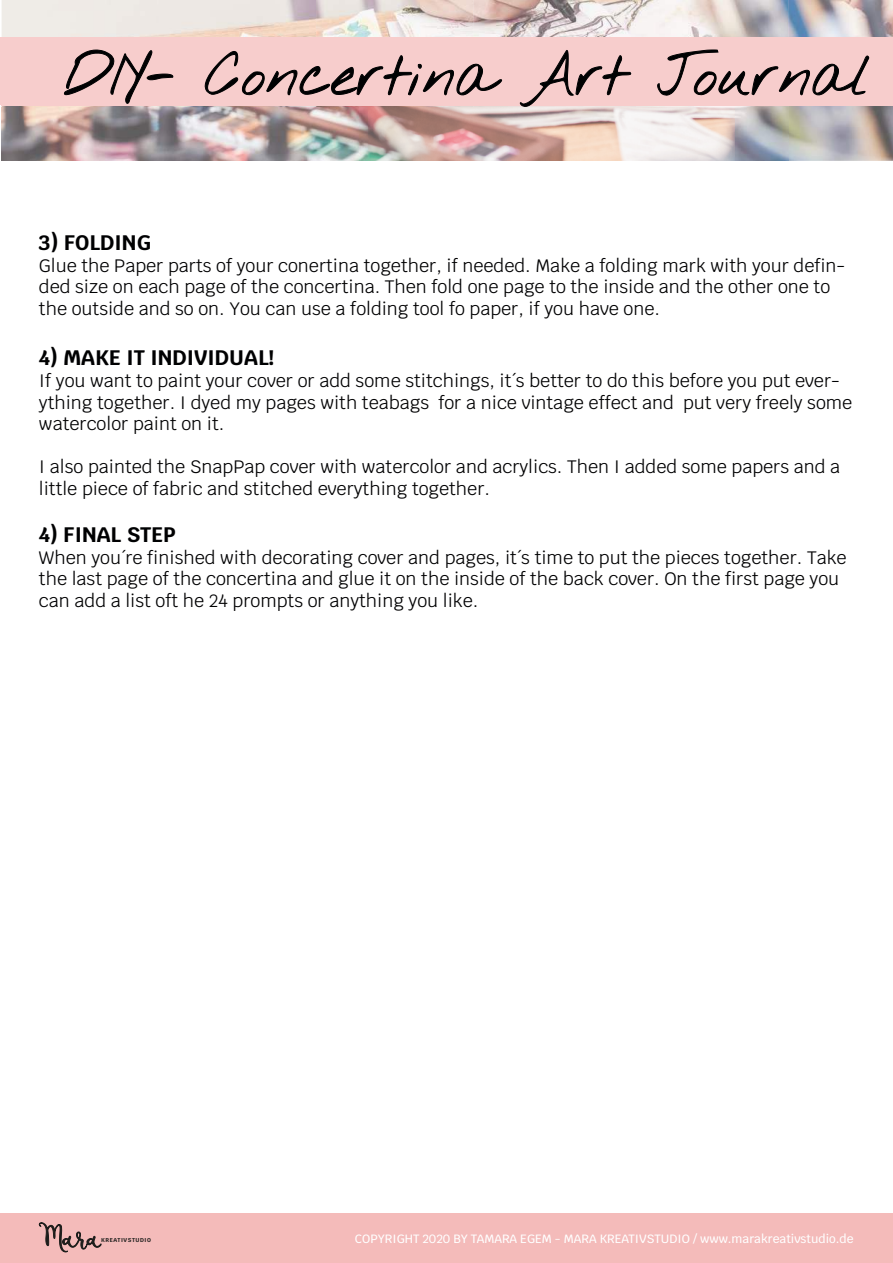
<style>
.page{position:relative;width:893px;height:1263px;background:#fff}
.page>*{position:absolute;margin:0;border:0;box-sizing:border-box;transform-origin:0 0}
.t1{font:58.5px "Nothing You Could Do";color:#000102}
.t2{font:700 21px "Krub";color:#000102}
.t3{font:18px/21.6px "Krub";color:#000102}
.t4{font:500 12px "Krub";color:#fff}
.t5{font:700 5.7px "Krub";letter-spacing:.1em;color:#1d1d1b}
</style>
<div class="page">
<img style="left:2px;top:0;width:891px;height:161px">
<div style="left:0;top:1213px;width:893px;height:50px;background:#f4bbba"></div>
<svg style="left:38px;top:1222px;width:64px;height:31px"></svg>
<hr style="left:0;top:37px;width:2px;height:68px;background:#f7cdcc">
<div style="left:2px;top:37px;width:262px;height:68px;background:#f7cdcc"></div>
<div style="left:264px;top:37px;width:629px;height:68px;background:#f7cdcc"></div>
<svg style="left:63px;top:49px;width:110px;height:55px;background:#dfb9b8"></svg>
<svg style="left:204px;top:51px;width:298px;height:45px;background:#ddb8b7"></svg>
<svg style="left:520px;top:49px;width:112px;height:58px;background:#e4bebd"></svg>
<svg style="left:657px;top:49px;width:213px;height:47px;background:#ddb8b7"></svg>
<h1 class="t1" style="left:63px;top:50px;width:808px">DIY- Concertina Art Journal</h1>
<p class="t2" style="left:39px;top:232px;width:114px">3) FOLDING</p>
<p class="t3" style="left:39px;top:255px;width:808px">Glue the Paper parts of your conertina together, if needed. Make a folding mark with your defin&shy;ded size on each page of the concertina. Then fold one page to the inside and the other one to the outside and so on. You can use a folding tool fo paper, if you have one.</p>
<p class="t2" style="left:39px;top:347px;width:236px">4) MAKE IT INDIVIDUAL!</p>
<p class="t3" style="left:39px;top:371px;width:815px">If you want to paint your cover or add some stitchings, it¥s better to do this before you put ever&shy;ything together. I dyed my pages with teabags for a nice vintage effect and put very freely some watercolor paint on it.</p>
<p class="t3" style="left:39px;top:457px;width:803px">I also painted the SnapPap cover with watercolor and acrylics. Then I added some papers and a little piece of fabric and stitched everything together.</p>
<p class="t2" style="left:39px;top:524px;width:139px">4) FINAL STEP</p>
<p class="t3" style="left:39px;top:546px;width:809px">When you´re finished with decorating cover and pages, it´s time to put the pieces together. Take the last page of the concertina and glue it on the inside of the back cover. On the first page you can add a list oft he 24 prompts or anything you like.</p>
<p class="t5" style="left:101px;top:1237px;width:51px">KREATIVSTUDIO</p>
<p class="t4" style="left:355px;top:1231px;width:500px">COPYRIGHT 2020 BY TAMARA EGEM - MARA KREATIVSTUDIO / www.marakreativstudio.de</p>
</div>
